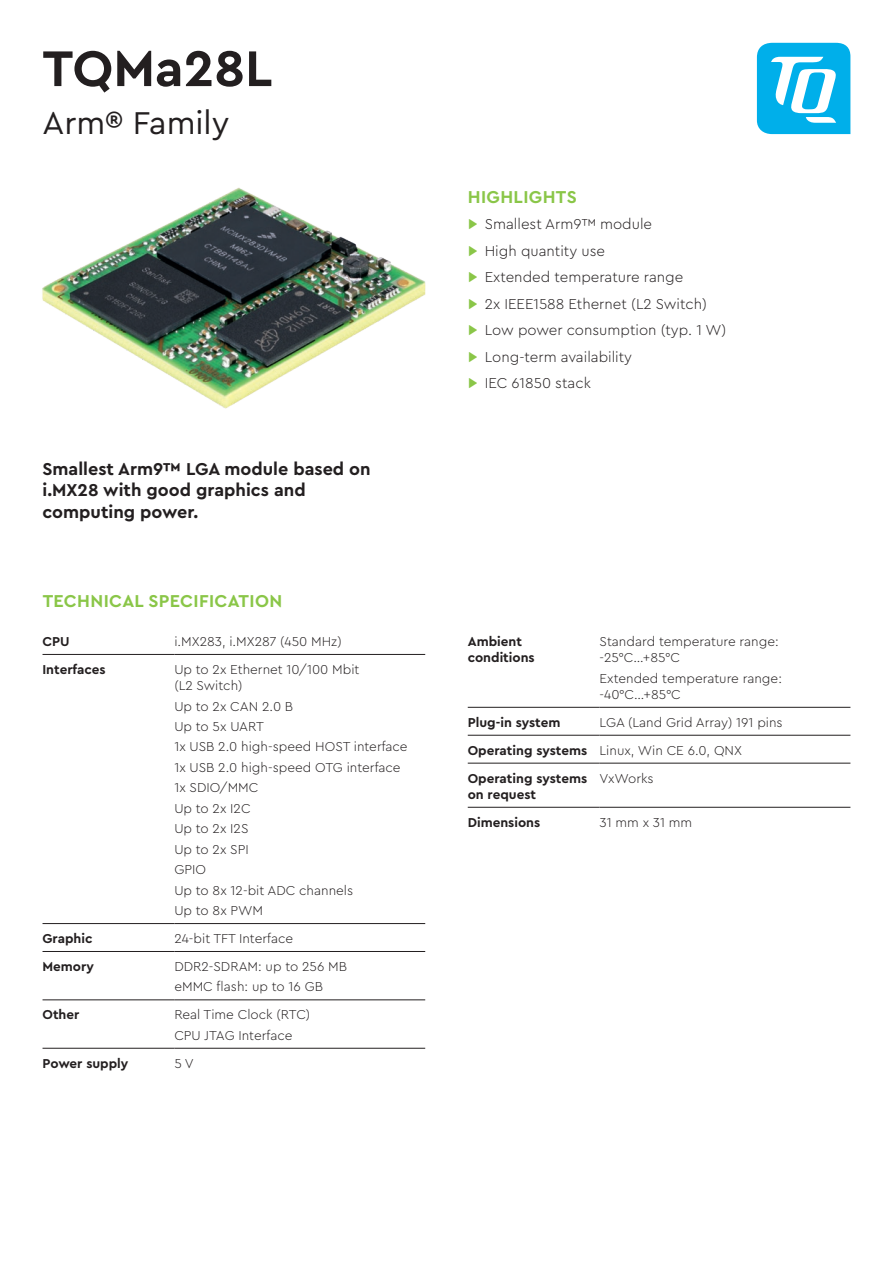
<style>
.page{position:relative;width:893px;height:1263px;background:#fff}
.page>*{position:absolute;margin:0;border:0;box-sizing:border-box;transform-origin:0 0}
.t1{font:700 52.5px "TQPRO";color:#231f20}
.t2{font:33px "TQPRO";color:#231f20}
.t3{font:700 18px/21.6px "TQPRO";color:#231f20}
.t4{font:700 18px "TQPRO";letter-spacing:.02em;color:#8ac648}
.t5{font:300 15px/26.5px "TQPRO";color:#231f20}
.t6{font:300 13.5px/20.4px "TQPRO";color:#231f20}
.t7{font:700 13.5px/16.2px "TQPRO";color:#231f20}
.s1{color:#8ac648}
.s2{font-weight:700}
</style>
<div class="page">
<img style="left:42px;top:187px;width:384px;height:222px">
<hr style="left:43px;top:654px;width:131px;height:1px;background:#231f20">
<hr style="left:174px;top:654px;width:251px;height:1px;background:#231f20">
<hr style="left:43px;top:923px;width:131px;height:1px;background:#231f20">
<hr style="left:174px;top:923px;width:251px;height:1px;background:#231f20">
<hr style="left:43px;top:951px;width:131px;height:1px;background:#231f20">
<hr style="left:174px;top:951px;width:251px;height:1px;background:#231f20">
<hr style="left:43px;top:999px;width:131px;height:1px;background:#231f20">
<hr style="left:174px;top:999px;width:251px;height:1px;background:#231f20">
<hr style="left:43px;top:1048px;width:131px;height:1px;background:#231f20">
<hr style="left:174px;top:1048px;width:251px;height:1px;background:#231f20">
<hr style="left:468px;top:707px;width:132px;height:1px;background:#231f20">
<hr style="left:600px;top:707px;width:250px;height:1px;background:#231f20">
<hr style="left:468px;top:735px;width:132px;height:1px;background:#231f20">
<hr style="left:600px;top:735px;width:250px;height:1px;background:#231f20">
<hr style="left:468px;top:763px;width:132px;height:1px;background:#231f20">
<hr style="left:600px;top:763px;width:250px;height:1px;background:#231f20">
<hr style="left:468px;top:807px;width:132px;height:1px;background:#231f20">
<hr style="left:600px;top:807px;width:250px;height:1px;background:#231f20">
<svg style="left:757px;top:43px;width:93px;height:91px"></svg>
<h1 class="t1" style="left:43px;top:34px;width:232px">TQMa28L</h1>
<h2 class="t2" style="left:43px;top:101px;width:189px">Arm® Family</h2>
<h3 class="t3" style="left:43px;top:457px;width:330px">Smallest Arm9™ LGA module based on i.MX28 with good graphics and computing power.</h3>
<h3 class="t4" style="left:43px;top:589px;width:241px">TECHNICAL SPECIFICATION</h3>
<p class="t7" style="left:43px;top:633px;width:29px">CPU</p>
<p class="t6" style="left:174px;top:631px;width:169px">i.MX283, i.MX287 (450 MHz)</p>
<p class="t7" style="left:43px;top:661px;width:65px">Interfaces</p>
<p class="t6" style="left:174px;top:661px;width:187px;line-height:16.2px">Up to 2x Ethernet 10/100 Mbit (L2 Switch)</p>
<p class="t6" style="left:174px;top:695px;width:235px">Up to 2x CAN 2.0 B<br>Up to 5x UART<br>1x USB 2.0 high-speed HOST interface<br>1x USB 2.0 high-speed OTG interface<br>1x SDIO/MMC<br>Up to 2x I2C<br>Up to 2x I2S<br>Up to 2x SPI<br>GPIO<br>Up to 8x 12-bit ADC channels<br>Up to 8x PWM</p>
<p class="t7" style="left:43px;top:930px;width:52px">Graphic</p>
<p class="t6" style="left:174px;top:928px;width:120px">24-bit TFT Interface</p>
<p class="t7" style="left:43px;top:958px;width:53px">Memory</p>
<p class="t6" style="left:174px;top:956px;width:174px">DDR2-SDRAM: up to 256 MB eMMC flash: up to 16 GB</p>
<p class="t7" style="left:43px;top:1006px;width:38px">Other</p>
<p class="t6" style="left:174px;top:1004px;width:137px">Real Time Clock (RTC)<br>CPU JTAG Interface</p>
<p class="t7" style="left:43px;top:1054px;width:87px">Power supply</p>
<p class="t6" style="left:174px;top:1052px;width:21px">5 V</p>
<h3 class="t4" style="left:468px;top:185px;width:110px">HIGHLIGHTS</h3>
<p class="t5" style="left:468px;top:210px;width:260px"><span class="s1">▶</span> Smallest Arm9™ module<br><span class="s1">▶</span> High quantity use<br><span class="s1">▶</span> Extended temperature range<br><span class="s1">▶</span> 2x IEEE1588 Ethernet (L2 Switch)<br><span class="s1">▶</span> Low power consumption (typ. 1 W) <span class="s1">▶</span> Long-term availability<br><span class="s1">▶</span> IEC 61850 stack</p>
<p class="t7" style="left:468px;top:633px;width:69px">Ambient conditions</p>
<p class="t6" style="left:600px;top:633px;width:181px;line-height:16.2px">Standard temperature range: -25°C…+85°C</p>
<p class="t6" style="left:600px;top:669px;width:184px;line-height:16.2px">Extended temperature range: -40°C…+85°C</p>
<p class="t7" style="left:468px;top:713px;width:94px">Plug-in system</p>
<p class="t6" style="left:468px;top:708px;width:316px;line-height:27.9px;text-indent:132px">LGA (Land Grid Array) 191 pins<br><span class="s2">Operating systems</span> Linux, Win CE 6.0, QNX<br><span class="s2">Operating systems</span></p>
<p class="t7" style="left:468px;top:785px;width:70px">on request</p>
<p class="t6" style="left:600px;top:767px;width:56px">VxWorks</p>
<p class="t7" style="left:468px;top:813px;width:74px">Dimensions</p>
<p class="t6" style="left:600px;top:811px;width:94px">31 mm x 31 mm</p>
</div>
